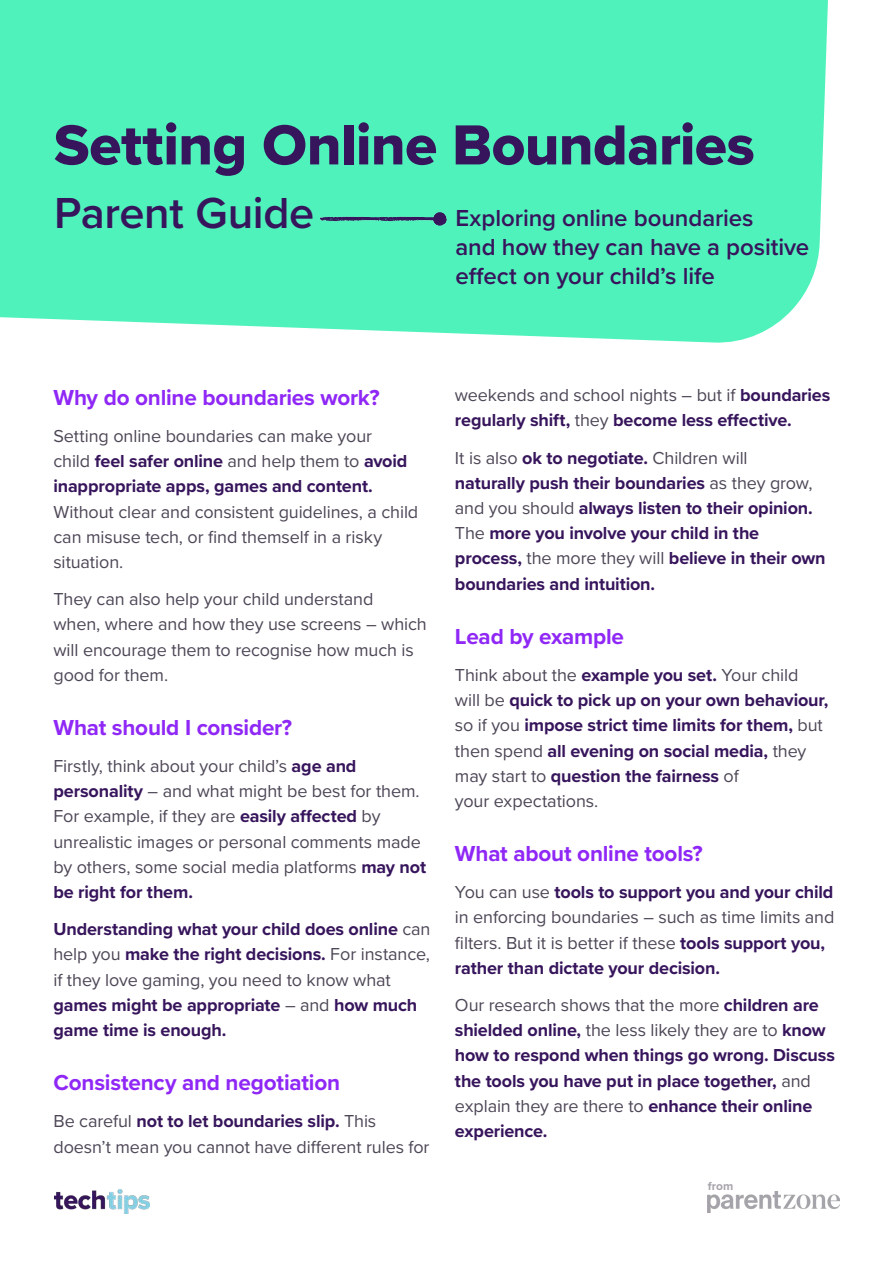
<style>
.page{position:relative;width:893px;height:1263px;background:#fff}
.page>*{position:absolute;margin:0;border:0;box-sizing:border-box;transform-origin:0 0}
.Title__D_Purple{font:58.5px "Proxima Nova Extrabld";letter-spacing:-.005em;color:#37155c}
.t1{font:600 45px "Proxima Nova";letter-spacing:-.005em;color:#37155c}
.Tagline__D_Purple{font:600 24px/28.8px "Proxima Nova";letter-spacing:-.005em;color:#37155c}
.Heading1_1__Blue{font:700 22.5px "Proxima Nova";letter-spacing:-.01em;color:#8f27f6}
.Paragraph_NORMAL{font:700 18px/25.2px "Proxima Nova";letter-spacing:-.01em;color:#37155c}
.Paragraph_NORMAL-2{font:18px/25.2px "Proxima Nova";letter-spacing:-.005em;color:#4e4757}
.t2{font:700 12px "Proxima Nova";color:#a7a3ab}
.s1{font-weight:700;color:#37155c}
.s2{font-weight:400;color:#4e4757}
</style>
<div class="page">
<img style="left:54px;top:1189px;width:95px;height:24px">
<img style="left:708px;top:1191px;width:131px;height:21px">
<div style="left:0;top:0;width:828px;height:343px;background:#50f2bb"></div>
<img style="left:320px;top:212px;width:126px;height:14px">
<p class="Title__D_Purple" style="left:54px;top:101px;width:702px">Setting Online Boundaries</p>
<p class="t1" style="left:54px;top:180px;width:262px">Parent Guide</p>
<p class="Tagline__D_Purple" style="left:455px;top:203px;width:355px">Exploring online boundaries<br>and how they can have a positive effect on your child’s life</p>
<p class="Heading1_1__Blue" style="left:53px;top:380px;width:328px">Why do online boundaries work?</p>
<p class="Paragraph_NORMAL-2" style="left:53px;top:423px;width:366px">Setting online boundaries can make your<br>child <span class="s1">feel safer online</span> and help them to <span class="s1">avoid inappropriate apps, games and content.<br></span>Without clear and consistent guidelines, a child can misuse tech, or find themself in a risky situation.</p>
<p class="Paragraph_NORMAL-2" style="left:53px;top:586px;width:375px">They can also help your child understand<br>when, where and how they use screens – which will encourage them to recognise how much is good for them.</p>
<p class="Heading1_1__Blue" style="left:53px;top:710px;width:240px">What should I consider?</p>
<p class="Paragraph_NORMAL-2" style="left:53px;top:753px;width:374px">Firstly, think about your child’s <span class="s1">age and personality</span> – and what might be best for them.<br>For example, if they are <span class="s1">easily affected</span> by unrealistic images or personal comments made by others, some social media platforms <span class="s1">may not be right for them.</span></p>
<p class="Paragraph_NORMAL" style="left:53px;top:916px;width:379px">Understanding what your child does online <span class="s2">can help you</span> make the right decisions. <span class="s2">For instance, if they love gaming, you need to know what </span>games might be appropriate <span class="s2">– and</span> how much game time is enough.</p>
<p class="Heading1_1__Blue" style="left:53px;top:1066px;width:288px">Consistency and negotiation</p>
<p class="Paragraph_NORMAL-2" style="left:53px;top:1108px;width:378px">Be careful <span class="s1">not to let boundaries slip.</span> This doesn’t mean you cannot have different rules for</p>
<p class="Paragraph_NORMAL" style="left:455px;top:382px;width:377px"><span class="s2">weekends and school nights – but if</span> boundaries regularly shift, <span class="s2">they</span> become less effective.</p>
<p class="Paragraph_NORMAL" style="left:455px;top:445px;width:372px"><span class="s2">It is also</span> ok to negotiate. <span class="s2">Children will<br></span>naturally push their boundaries <span class="s2">as they grow, and you should</span> always listen to their opinion.<br><span class="s2">The</span> more you involve your child in the process, <span class="s2">the more they will</span> believe in their own boundaries and intuition.</p>
<p class="Heading1_1__Blue" style="left:455px;top:619px;width:171px">Lead by example</p>
<p class="Paragraph_NORMAL" style="left:455px;top:662px;width:375px"><span class="s2">Think about the</span> example you set. <span class="s2">Your child<br>will be</span> quick to pick up on your own behaviour, <span class="s2">so if you</span> impose strict time limits for them, <span class="s2">but then spend</span> all evening on social media, <span class="s2">they may start to</span> question the fairness <span class="s2">of<br>your expectations.</span></p>
<p class="Heading1_1__Blue" style="left:455px;top:837px;width:249px">What about online tools?</p>
<p class="Paragraph_NORMAL-2" style="left:455px;top:879px;width:381px">You can use <span class="s1">tools to support you and your child </span>in enforcing boundaries – such as time limits and filters. But it is better if these <span class="s1">tools support you, rather than dictate your decision.</span></p>
<p class="Paragraph_NORMAL" style="left:455px;top:992px;width:381px"><span class="s2">Our research shows that the more</span> children are shielded online, <span class="s2">the less likely they are to</span> know how to respond when things go wrong. Discuss the tools you have put in place together, <span class="s2">and explain they are there to</span> enhance their online experience.</p>
<p class="t2" style="left:708px;top:1177px;width:27px">from</p>
</div>
